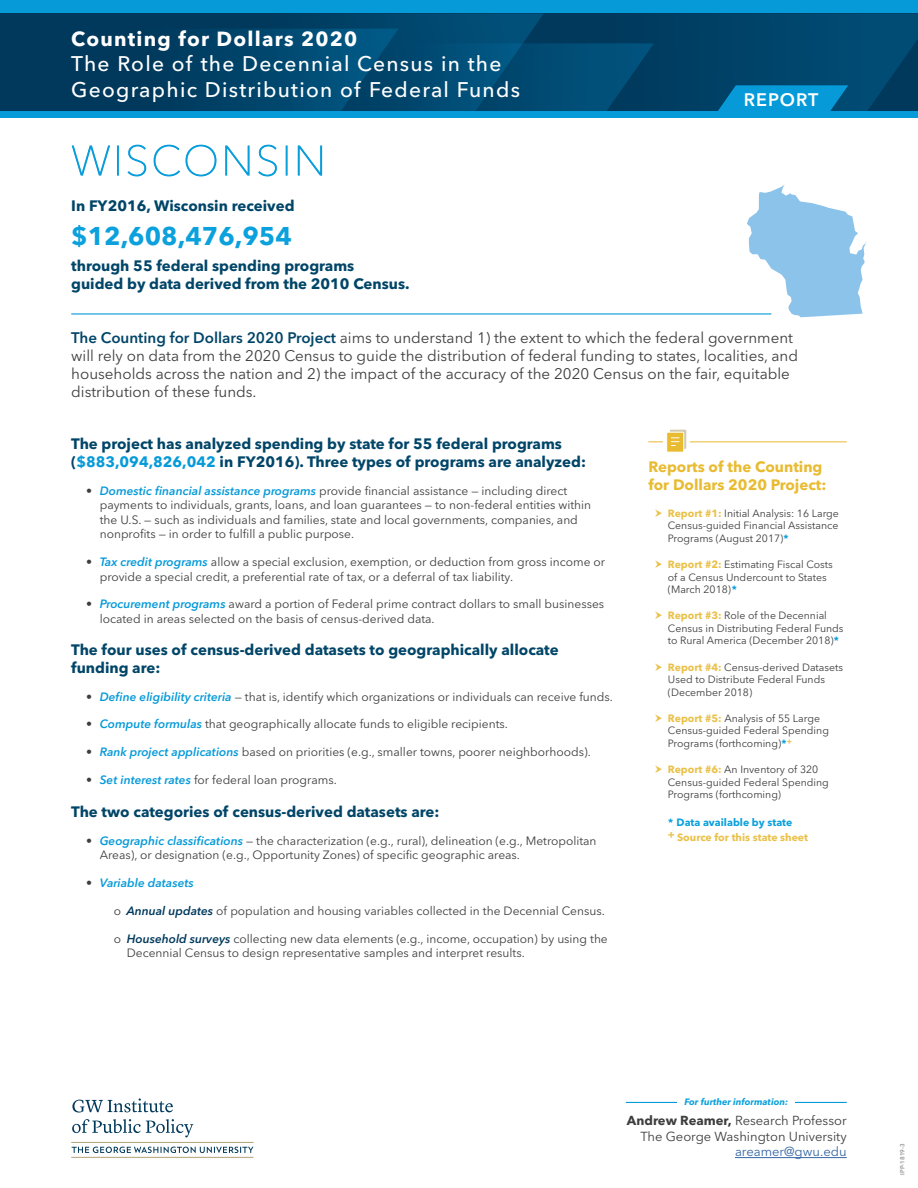
<style>
.page{position:relative;width:918px;height:1188px;background:#fff}
.page>*{position:absolute;margin:0;border:0;box-sizing:border-box;transform-origin:0 0}
.t1{font:700 25.5px "Avenir Next LT Pro";color:#0ba1dc}
.t2{font:500 21px/25.5px "Avenir Next LT Pro";letter-spacing:.06em;color:#fff}
.t3{font:700 20.25px "Avenir Next LT Pro";letter-spacing:.06em;color:#fff}
.t4{font:600 18px "Avenir Next LT Pro";letter-spacing:.05em;color:#fff}
.t5{font:15.15px/18.1px "Avenir Next LT Pro";color:#3e3e3f}
.t6{font:700 15px/18px "Avenir Next LT Pro";color:#004568}
.t7{font:700 15px/18.1px "Avenir Next LT Pro";color:#e8bb31}
.t8{font:13.05px/15.6px "Avenir Next LT Pro";color:#3e3e3f;text-align:right}
.t9{font:13.05px "Avenir Next LT Pro";color:#3667a4}
.t10{font:12px/14.4px "Avenir Next LT Pro";color:#3e3e3f}
.t11{font:italic 600 12px "Avenir Next LT Pro";color:#069ad9}
.t12{font:10.5px/12.6px "Avenir Next LT Pro";color:#3e3e3f}
.t13{font:700 10.5px "Avenir Next LT Pro";color:#eac148}
.t14{font:700 10.5px "Avenir Next LT Pro";color:#0ba1dc}
.t15{font:italic 700 9.15px "Avenir Next LT Pro";color:#0ba1dc}
.t16{font:600 6px "Avenir Next LT Pro";color:#939598}
.s1{font-weight:600;color:#004568}
.s2{color:#069ad9}
.s3{font-weight:600;font-style:italic;color:#069ad9}
.s4{font-weight:400;font-style:normal;color:#3e3e3f}
.s5{font-weight:600;font-style:italic;color:#00395c}
.s6{font-weight:700;color:#eac148}
.s7{font-weight:700;color:#0ba1dc}
.s8{font-weight:700}
</style>
<div class="page">
<div style="left:0;top:0;width:918px;height:118px;background:#069ad9"></div>
<div style="left:0;top:14px;width:918px;height:97px;background:#00395c"></div>
<svg style="left:721px;top:14px;width:197px;height:97px;fill:#00476e"></svg>
<svg style="left:216px;top:14px;width:438px;height:97px"></svg>
<hr style="left:626px;top:1102px;width:221px;height:1px;background:#069ad9">
<svg style="left:72px;top:1147px;width:181px;height:6px"></svg>
<hr style="left:71px;top:1142px;width:183px;height:1px;background:#ad9d6e">
<hr style="left:71px;top:1157px;width:183px;height:1px;background:#ad9d6e">
<svg style="left:72px;top:1098px;width:101px;height:15px"></svg>
<svg style="left:72px;top:1119px;width:121px;height:18px"></svg>
<hr style="left:735px;top:1157px;width:112px;height:1px;background:#3667a4">
<div style="left:678px;top:1092px;width:117px;height:20px;background:#fff"></div>
<svg style="left:717px;top:85px;width:131px;height:26px;background:#058dc8"></svg>
<hr style="left:648px;top:441px;width:199px;height:1px;background:#e8bb31">
<div style="left:663px;top:423px;width:27px;height:37px;background:#fff"></div>
<hr style="left:71px;top:313px;width:700px;height:2px;background:#069ad9">
<svg style="left:71px;top:145px;width:39px;height:31px"></svg>
<div style="left:117px;top:146px;width:2px;height:30px;border:1px solid #069ad9"></div>
<svg style="left:127px;top:144px;width:20px;height:33px"></svg>
<svg style="left:153px;top:144px;width:64px;height:33px"></svg>
<svg style="left:225px;top:145px;width:25px;height:31px"></svg>
<svg style="left:258px;top:144px;width:19px;height:33px"></svg>
<div style="left:286px;top:146px;width:2px;height:30px;border:1px solid #069ad9"></div>
<svg style="left:297px;top:145px;width:26px;height:31px"></svg>
<svg style="left:670px;top:430px;width:16px;height:19px"></svg>
<div style="left:667px;top:432px;width:17px;height:20px;background:#e8bb31"></div>
<div style="left:666px;top:432px;width:18px;height:21px;border:1px solid #fff"></div>
<svg style="left:671px;top:437px;width:9px;height:9px"></svg>
<svg style="left:747px;top:185px;width:120px;height:132px"></svg>
<h3 class="t3" style="left:71px;top:26px;width:288px">Counting for Dollars 2020</h3>
<h2 class="t2" style="left:71px;top:51px;width:450px">The Role of the Decennial Census in the<br>Geographic Distribution of Federal Funds</h2>
<p class="t6" style="left:71px;top:196px;width:225px">In FY2016, Wisconsin received</p>
<h1 class="t1" style="left:71px;top:220px;width:222px">$12,608,476,954</h1>
<p class="t6" style="left:71px;top:256px;width:340px">through 55 federal spending programs guided by data derived from the 2010 Census.</p>
<h3 class="t4" style="left:744px;top:89px;width:76px">REPORT</h3>
<p class="t5" style="left:71px;top:328px;width:728px"><span class="s1">The Counting for Dollars 2020 Project</span> aims to understand 1) the extent to which the federal government will rely on data from the 2020 Census to guide the distribution of federal funding to states, localities, and households across the nation and 2) the impact of the accuracy of the 2020 Census on the fair, equitable distribution of these funds.</p>
<p class="t6" style="left:71px;top:435px;width:516px">The project has analyzed spending by state for 55 federal programs (<span class="s2">$883,094,826,042</span> in FY2016). Three types of programs are analyzed:</p>
<p class="t10" style="left:100px;top:484px;width:493px;text-indent:-14px">• <span class="s3">Domestic financial assistance programs</span> provide financial assistance — including direct payments to individuals, grants, loans, and loan guarantees — to non-federal entities within the U.S. — such as individuals and families, state and local governments, companies, and nonprofits — in order to fulfill a public purpose.</p>
<p class="t10" style="left:100px;top:555px;width:507px;text-indent:-14px">• <span class="s3">Tax credit programs</span> allow a special exclusion, exemption, or deduction from gross income or provide a special credit, a preferential rate of tax, or a deferral of tax liability.</p>
<p class="t10" style="left:100px;top:597px;width:506px;text-indent:-14px">• <span class="s3">Procurement programs</span> award a portion of Federal prime contract dollars to small businesses located in areas selected on the basis of census-derived data.</p>
<p class="t6" style="left:71px;top:640px;width:489px">The four uses of census-derived datasets to geographically allocate funding are:</p>
<p class="t10" style="left:86px;top:689px;width:528px">• <span class="s3">Define eligibility criteria</span> — that is, identify which organizations or individuals can receive funds.</p>
<p class="t10" style="left:86px;top:717px;width:423px">• <span class="s3">Compute formulas</span> that geographically allocate funds to eligible recipients.</p>
<p class="t10" style="left:86px;top:745px;width:506px">• <span class="s3">Rank project applications</span> based on priorities (e.g., smaller towns, poorer neighborhoods).</p>
<p class="t10" style="left:86px;top:773px;width:252px">• <span class="s3">Set interest rates</span> for federal loan programs.</p>
<p class="t6" style="left:71px;top:802px;width:370px">The two categories of census-derived datasets are:</p>
<p class="t10" style="left:100px;top:833px;width:498px;text-indent:-14px">• <span class="s3">Geographic classifications</span> — the characterization (e.g., rural), delineation (e.g., Metropolitan<br>Areas), or designation (e.g., Opportunity Zones) of specific geographic areas.</p>
<p class="t11" style="left:86px;top:875px;width:109px"><span class="s4">•</span> Variable datasets</p>
<p class="t10" style="left:114px;top:903px;width:492px">o <span class="s5">Annual updates</span> of population and housing variables collected in the Decennial Census.</p>
<p class="t10" style="left:127px;top:931px;width:483px;text-indent:-13px">o <span class="s5">Household surveys</span> collecting new data elements (e.g., income, occupation) by using the<br>Decennial Census to design representative samples and interpret results.</p>
<p class="t7" style="left:648px;top:458px;width:180px">Reports of the Counting for Dollars 2020 Project:</p>
<p class="t12" style="left:668px;top:507px;width:173px;text-align:justify"><span class="s6">Report #1:</span> Initial Analysis: 16 Large Census-guided Financial Assistance Programs (August 2017)<span class="s7">*</span></p>
<p class="t12" style="left:668px;top:558px;width:166px"><span class="s6">Report #2:</span> Estimating Fiscal Costs of a Census Undercount to States (March 2018)<span class="s7">*</span></p>
<p class="t12" style="left:668px;top:609px;width:177px"><span class="s6">Report #3:</span> Role of the Decennial<br>Census in Distributing Federal Funds to Rural America (December 2018)<span class="s7">*</span></p>
<p class="t12" style="left:668px;top:661px;width:177px"><span class="s6">Report #4:</span> Census-derived Datasets<br>Used to Distribute Federal Funds (December 2018)</p>
<p class="t12" style="left:668px;top:712px;width:163px"><span class="s6">Report #5:</span> Analysis of 55 Large<br>Census-guided Federal Spending<br>Programs (forthcoming)<span class="s7">*</span><sup>+</sup></p>
<p class="t12" style="left:668px;top:763px;width:163px"><span class="s6">Report #6:</span> An Inventory of 320<br>Census-guided Federal Spending<br>Programs (forthcoming)</p>
<p class="t14" style="left:668px;top:816px;width:126px">* Data available by state</p>
<p class="t13" style="left:668px;top:831px;width:142px">+ Source for this state sheet</p>
<p class="t15" style="left:684px;top:1096px;width:105px">For further information:</p>
<p class="t8" style="left:627px;top:1113px;width:221px"><span class="s8">Andrew Reamer,</span> Research Professor<br>The George Washington University</p>
<p class="t9" style="left:735px;top:1144px;width:113px">areamer@gwu.edu</p>
<p class="t16" style="left:899px;top:1174px;width:32px;rotate:-90deg">IPP-1819-3</p>
</div>
